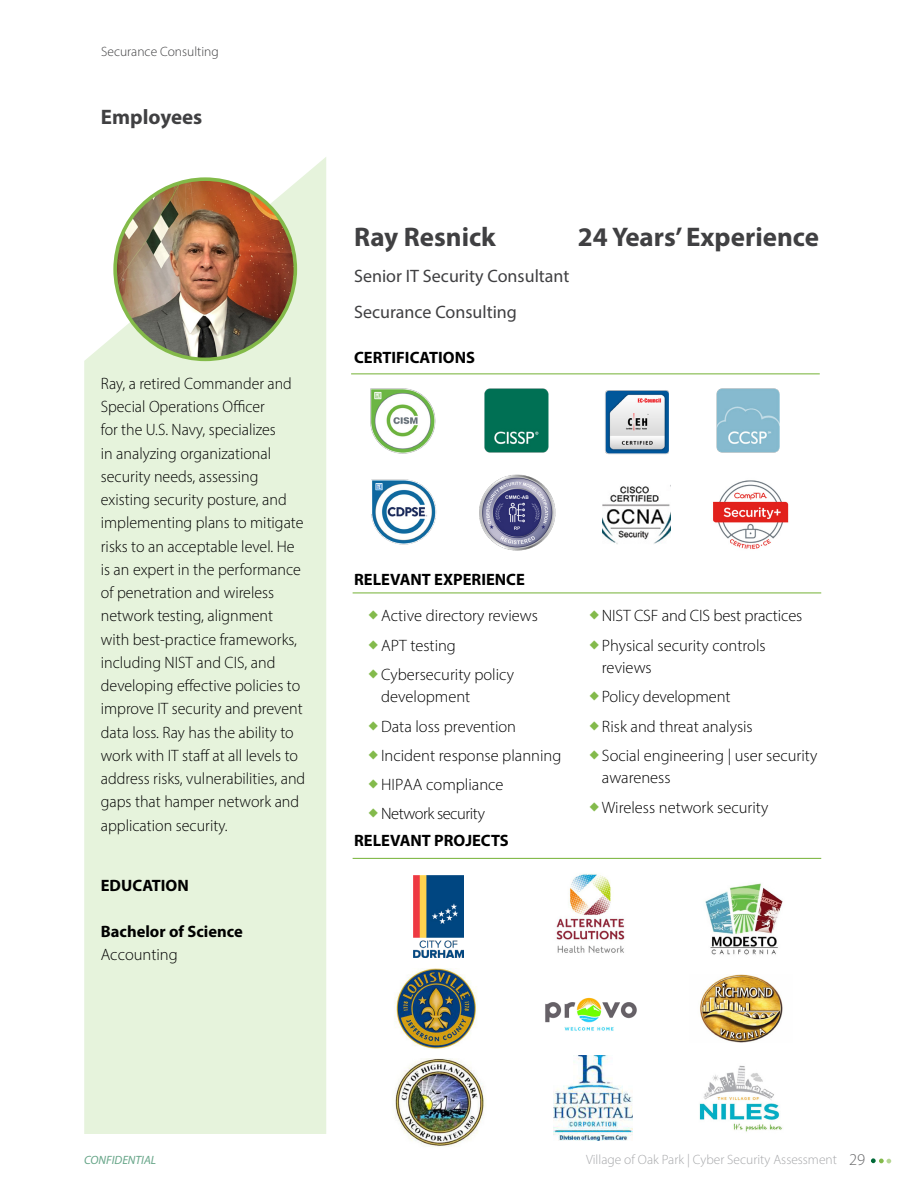
<style>
.page{position:relative;width:918px;height:1188px;background:#fff}
.page>*{position:absolute;margin:0;border:0;box-sizing:border-box;transform-origin:0 0}
.t1{font:700 27px "Myriad Pro";color:#404042}
.t2{font:700 21px "Myriad Pro";color:#404042}
.t3{font:18px/36px "Myriad Pro";color:#404042}
.t4{font:300 16.5px/23.2px "Myriad Pro";color:#000;scale:.96 1}
.t5{font:300 16.5px/29.2px "Myriad Pro";color:#000}
.t6{font:700 16.5px "Myriad Pro";color:#000}
.t7{font:300 13.5px "Myriad Pro";color:#a7a8aa}
.t8{font:300 13.5px "Myriad Pro";color:#404042}
.t9{font:italic 12px "Myriad Pro";color:#66a588}
.s1{font-size:16.5px;color:#666668}
</style>
<div class="page">
<svg style="left:871px;top:1158px;width:20px;height:5px"></svg>
<img style="left:395px;top:1058px;width:90px;height:89px">
<img style="left:699px;top:1065px;width:84px;height:67px">
<div style="left:84px;top:157px;width:242px;height:977px;background:#e6f3dc"></div>
<img style="left:115px;top:179px;width:180px;height:180px;border-radius:90px">
<div style="left:113px;top:177px;width:184px;height:184px;border:4px solid #83ba49;border-radius:50%"></div>
<hr style="left:353px;top:592px;width:468px;height:1px;background:#83ba4b">
<hr style="left:353px;top:858px;width:468px;height:1px;background:#83ba4b">
<hr style="left:351px;top:373px;width:469px;height:1px;background:#83ba4b">
<img style="left:713px;top:480px;width:76px;height:69px">
<img style="left:484px;top:389px;width:64px;height:63px">
<img style="left:605px;top:390px;width:64px;height:65px">
<img style="left:370px;top:388px;width:66px;height:66px">
<img style="left:602px;top:486px;width:68px;height:58px">
<img style="left:372px;top:480px;width:65px;height:65px">
<img style="left:716px;top:389px;width:64px;height:64px">
<img style="left:479px;top:474px;width:77px;height:77px">
<img style="left:556px;top:873px;width:69px;height:80px">
<img style="left:705px;top:883px;width:78px;height:72px">
<img style="left:545px;top:997px;width:92px;height:34px">
<img style="left:413px;top:875px;width:51px;height:82px">
<img style="left:700px;top:974px;width:83px;height:68px">
<img style="left:395px;top:969px;width:82px;height:80px">
<img style="left:553px;top:1056px;width:80px;height:85px">
<p class="t8" style="left:101px;top:43px;width:119px">Securance Consulting</p>
<p class="t2" style="left:101px;top:104px;width:103px">Employees</p>
<p class="t4" style="left:101px;top:372px;width:215px">Ray, a retired Commander and<br>Special Operations Officer<br>for the U.S. Navy, specializes<br>in analyzing organizational security needs, assessing existing security posture, and implementing plans to mitigate risks to an acceptable level. He is an expert in the performance of penetration and wireless network testing, alignment with best-practice frameworks, including NIST and CIS, and developing effective policies to improve IT security and prevent data loss. Ray has the ability to work with IT staff at all levels to address risks, vulnerabilities, and gaps that hamper network and application security.</p>
<p class="t6" style="left:101px;top:874px;width:89px">EDUCATION</p>
<p class="t6" style="left:101px;top:921px;width:144px">Bachelor of Science</p>
<p class="t5" style="left:101px;top:940px;width:78px">Accounting</p>
<h1 class="t1" style="left:354px;top:219px;width:143px">Ray Resnick</h1>
<h1 class="t1" style="left:578px;top:219px;width:243px">24 Years’ Experience</h1>
<p class="t3" style="left:354px;top:258px;width:217px">Senior IT Security Consultant<br>Securance Consulting</p>
<p class="t6" style="left:354px;top:347px;width:122px">CERTIFICATIONS</p>
<p class="t6" style="left:354px;top:569px;width:172px">RELEVANT EXPERIENCE</p>
<p class="t5" style="left:381px;top:601px;width:158px">Active directory reviews<br>APT testing<br>Cybersecurity policy</p>
<p class="t5" style="left:381px;top:682px;width:182px">development<br>Data loss prevention<br>Incident response planning<br>HIPAA compliance<br>Network security</p>
<p class="t6" style="left:354px;top:830px;width:156px">RELEVANT PROJECTS</p>
<p class="t5" style="left:602px;top:601px;width:202px">NIST CSF and CIS best practices<br>Physical security controls</p>
<p class="t5" style="left:602px;top:653px;width:217px">reviews<br>Policy development<br>Risk and threat analysis<br>Social engineering | user security</p>
<p class="t5" style="left:602px;top:763px;width:168px">awareness<br>Wireless network security</p>
<p class="t9" style="left:84px;top:1152px;width:73px">CONFIDENTIAL</p>
<p class="t7" style="left:586px;top:1152px;width:281px">Village of Oak Park | Cyber Security Assessment <span class="s1">29</span></p>
</div>
